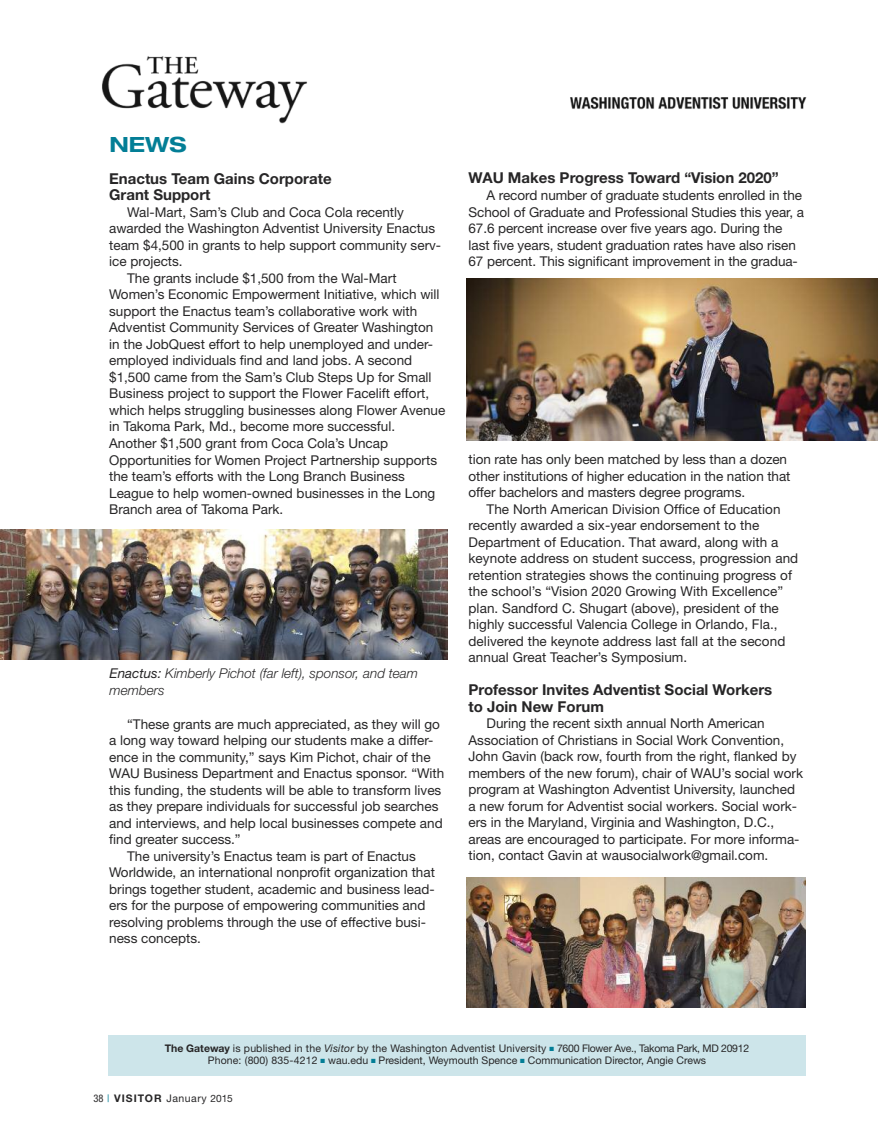
<style>
.page{position:relative;width:878px;height:1148px;background:#fff}
.page>*{position:absolute;margin:0;border:0;box-sizing:border-box;transform-origin:0 0}
.t1{font:700 expanded 21px "Helvetica Neue";color:#037e96}
.t2{font:700 15px/16.5px "Helvetica Neue";color:#272627}
.t3{font:13.5px/16.5px "Helvetica Neue";color:#272627}
.t4{font:italic 300 13.5px/16.5px "Helvetica Neue";color:#272627}
.t5{font:10.5px/12px "Helvetica Neue";color:#272627;text-align:center}
.t6{font:700 10.5px "Helvetica Neue";letter-spacing:.1em;color:#272627}
.s1{font-weight:400}
.s2{font-weight:700}
.s3{font-style:italic}
.s4{color:#037e96}
.s5{font-weight:400;font-stretch:condensed}
.s6{font-weight:400;font-stretch:condensed;color:#037e96}
.s7{font-weight:400;font-size:10.2px}
</style>
<div class="page">
<div style="left:108px;top:1035px;width:697px;height:40px;background:#cde5ea"></div>
<img style="left:102px;top:56px;width:705px;height:68px">
<img style="left:0;top:529px;width:447px;height:130px">
<img style="left:466px;top:278px;width:411px;height:162px">
<img style="left:466px;top:877px;width:339px;height:130px">
<h1 class="t1" style="left:110px;top:137px;width:78px">NEWS</h1>
<p class="t2" style="left:109px;top:172px;width:224px">Enactus Team Gains Corporate<br>Grant Support</p>
<p class="t3" style="left:127px;top:205px;width:278px">Wal-Mart, Sam’s Club and Coca Cola recently</p>
<p class="t3" style="left:109px;top:222px;width:327px">awarded the Washington Adventist University Enactus</p>
<p class="t3" style="left:109px;top:238px;width:333px">team $4,500 in grants to help support community serv-</p>
<p class="t3" style="left:109px;top:255px;width:75px">ice projects.</p>
<p class="t3" style="left:127px;top:271px;width:271px">The grants include $1,500 from the Wal-Mart</p>
<p class="t3" style="left:109px;top:288px;width:332px">Women’s Economic Empowerment Initiative, which will</p>
<p class="t3" style="left:109px;top:304px;width:310px">support the Enactus team’s collaborative work with</p>
<p class="t3" style="left:109px;top:321px;width:326px">Adventist Community Services of Greater Washington</p>
<p class="t3" style="left:109px;top:337px;width:325px">in the JobQuest effort to help unemployed and under-</p>
<p class="t3" style="left:109px;top:354px;width:304px">employed individuals find and land jobs. A second</p>
<p class="t3" style="left:109px;top:370px;width:324px">$1,500 came from the Sam’s Club Steps Up for Small</p>
<p class="t3" style="left:109px;top:387px;width:321px">Business project to support the Flower Facelift effort,</p>
<p class="t3" style="left:109px;top:403px;width:337px">which helps struggling businesses along Flower Avenue</p>
<p class="t3" style="left:109px;top:420px;width:287px">in Takoma Park, Md., become more successful.</p>
<p class="t3" style="left:109px;top:436px;width:280px">Another $1,500 grant from Coca Cola’s Uncap</p>
<p class="t3" style="left:109px;top:453px;width:329px">Opportunities for Women Project Partnership supports</p>
<p class="t3" style="left:109px;top:469px;width:297px">the team’s efforts with the Long Branch Business</p>
<p class="t3" style="left:109px;top:486px;width:328px">League to help women-owned businesses in the Long</p>
<p class="t3" style="left:109px;top:502px;width:176px">Branch area of Takoma Park.</p>
<p class="t4" style="left:110px;top:666px;width:310px"><span class="s1">Enactus:</span> Kimberly Pichot (far left), sponsor, and team members</p>
<p class="t3" style="left:127px;top:717px;width:314px">“These grants are much appreciated, as they will go</p>
<p class="t3" style="left:109px;top:733px;width:326px">a long way toward helping our students make a differ-</p>
<p class="t3" style="left:109px;top:750px;width:323px">ence in the community,” says Kim Pichot, chair of the</p>
<p class="t3" style="left:109px;top:766px;width:336px">WAU Business Department and Enactus sponsor. “With</p>
<p class="t3" style="left:109px;top:783px;width:334px">this funding, the students will be able to transform lives</p>
<p class="t3" style="left:109px;top:799px;width:331px">as they prepare individuals for successful job searches</p>
<p class="t3" style="left:109px;top:816px;width:335px">and interviews, and help local businesses compete and</p>
<p class="t3" style="left:109px;top:832px;width:133px">find greater success.”</p>
<p class="t3" style="left:127px;top:849px;width:290px">The university’s Enactus team is part of Enactus</p>
<p class="t3" style="left:109px;top:865px;width:327px">Worldwide, an international nonprofit organization that</p>
<p class="t3" style="left:109px;top:882px;width:327px">brings together student, academic and business lead-</p>
<p class="t3" style="left:109px;top:898px;width:318px">ers for the purpose of empowering communities and</p>
<p class="t3" style="left:109px;top:915px;width:318px">resolving problems through the use of effective busi-</p>
<p class="t3" style="left:109px;top:931px;width:93px">ness concepts.</p>
<p class="t2" style="left:468px;top:171px;width:311px">WAU Makes Progress Toward “Vision 2020”</p>
<p class="t3" style="left:468px;top:188px;width:337px;text-indent:18px">A record number of graduate students enrolled in the School of Graduate and Professional Studies this year, a 67.6 percent increase over five years ago. During the last five years, student graduation rates have also risen 67 percent. This significant improvement in the gradua-</p>
<p class="t3" style="left:468px;top:452px;width:323px">tion rate has only been matched by less than a dozen other institutions of higher education in the nation that offer bachelors and masters degree programs.</p>
<p class="t3" style="left:468px;top:502px;width:331px;text-indent:18px">The North American Division Office of Education recently awarded a six-year endorsement to the Department of Education. That award, along with a keynote address on student success, progression and retention strategies shows the continuing progress of the school’s “Vision 2020 Growing With Excellence” plan. Sandford C. Shugart (above), president of the highly successful Valencia College in Orlando, Fla., delivered the keynote address last fall at the second annual Great Teacher’s Symposium.</p>
<p class="t2" style="left:468px;top:683px;width:305px">Professor Invites Adventist Social Workers to Join New Forum</p>
<p class="t3" style="left:468px;top:716px;width:336px;text-indent:18px">During the recent sixth annual North American Association of Christians in Social Work Convention, John Gavin (back row, fourth from the right, flanked by members of the new forum), chair of WAU’s social work program at Washington Adventist University, launched a new forum for Adventist social workers. Social work&shy;ers in the Maryland, Virginia and Washington, D.C., areas are encouraged to participate. For more informa&shy;tion, contact Gavin at wausocialwork@gmail.com.</p>
<p class="t5" style="left:165px;top:1043px;width:586px"><span class="s2">The Gateway</span> is published in the <span class="s3">Visitor</span> by the Washington Adventist University <span class="s4">■</span> 7600 Flower Ave., Takoma Park, MD 20912<br>Phone: (800) 835-4212 <span class="s4">■</span> wau.edu <span class="s4">■</span> President, Weymouth Spence <span class="s4">■</span> Communication Director, Angie Crews</p>
<p class="t6" style="left:93px;top:1094px;width:141px"><span class="s5">38</span> <span class="s6">|</span> VISITOR <span class="s1">January</span> <span class="s7">2015</span></p>
</div>
